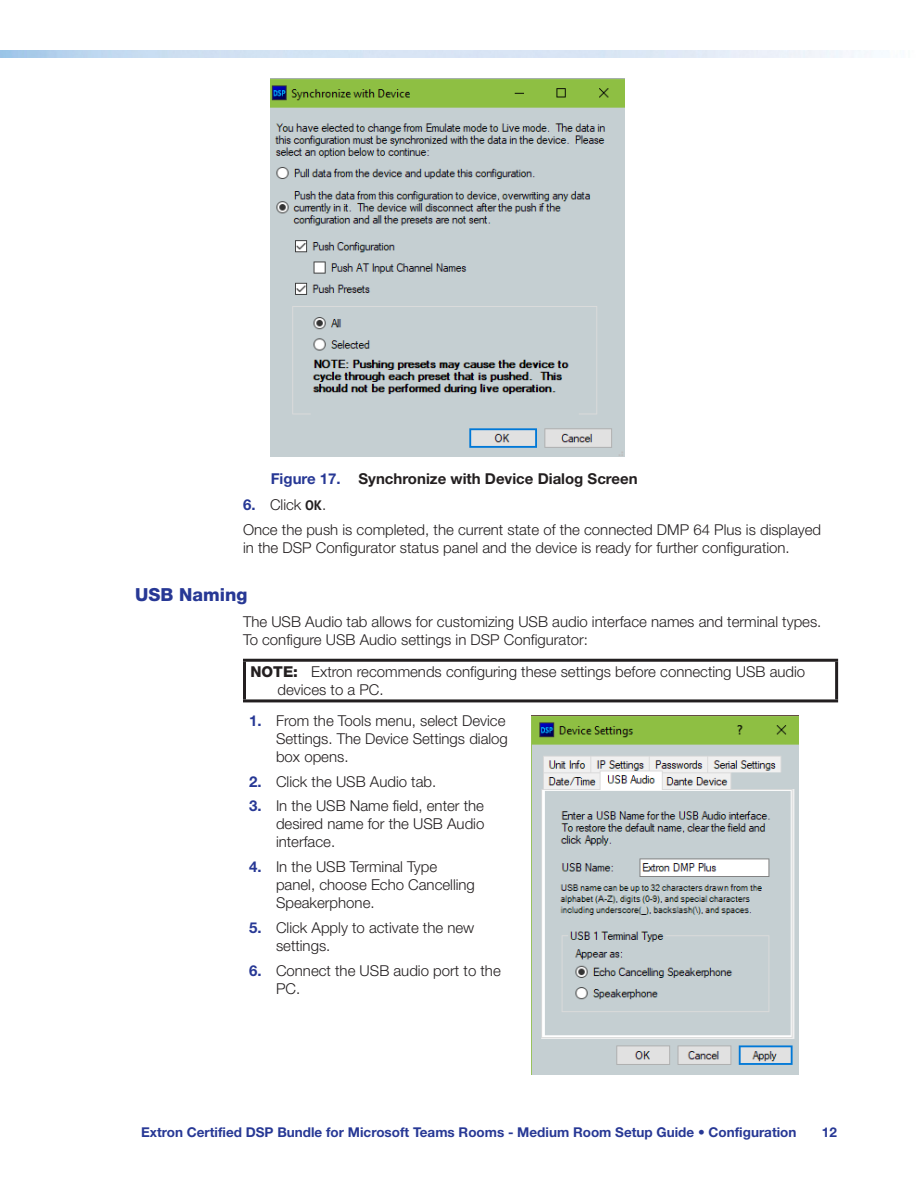
<style>
.page{position:relative;width:918px;height:1188px;background:#fff}
.page>*{position:absolute;margin:0;border:0;box-sizing:border-box;transform-origin:0 0}
.Heading_2{font:800 18px "Helvetica Neue LT Std";color:#273895}
.Body{font:300 15px/18px "Helvetica Neue LT Std";color:#231f20}
.All_UL_Notations{font:300 15px/18px "Helvetica Neue LT Std";color:#231f20}
.t1{font:700 15px "Helvetica Neue LT Std";color:#231f20}
.t2{font:700 13.5px "Helvetica Neue LT Std";color:#273895}
.s1{color:#273895}
.s2{font-weight:700;color:#273895}
.s3{font-family:"Consolas";font-weight:700}
.s4{font-weight:800}
</style>
<div class="page">
<img style="left:270px;top:78px;width:354px;height:378px">
<hr style="left:243px;top:659px;width:595px;height:3px;background:#231f20">
<hr style="left:243px;top:662px;width:3px;height:37px;background:#231f20">
<hr style="left:835px;top:662px;width:3px;height:37px;background:#231f20">
<hr style="left:243px;top:699px;width:595px;height:3px;background:#231f20">
<img style="left:531px;top:715px;width:268px;height:360px">
<p class="t1" style="left:271px;top:469px;width:368px"><span class="s1">Figure 17.</span> Synchronize with Device Dialog Screen</p>
<p class="Body" style="left:243px;top:495px;width:85px"><span class="s2">6.</span> Click <span class="s3">OK</span>.</p>
<p class="Body" style="left:243px;top:520px;width:580px">Once the push is completed, the current state of the connected DMP 64 Plus is displayed in the DSP Configurator status panel and the device is ready for further configuration.</p>
<p class="Heading_2" style="left:135px;top:584px;width:114px">USB Naming</p>
<p class="Body" style="left:243px;top:613px;width:580px">The USB Audio tab allows for customizing USB audio interface names and terminal types.<br>To configure USB Audio settings in DSP Configurator:</p>
<p class="All_UL_Notations" style="left:278px;top:662px;width:529px;text-indent:-27px"><span class="s4">NOTE:</span> Extron recommends configuring these settings before connecting USB audio devices to a PC.</p>
<p class="Body" style="left:276px;top:711px;width:234px;text-indent:-27px"><span class="s2">1.</span> From the Tools menu, select Device<br>Settings. The Device Settings dialog box opens.</p>
<p class="Body" style="left:249px;top:772px;width:189px"><span class="s2">2.</span> Click the USB Audio tab.</p>
<p class="Body" style="left:276px;top:797px;width:210px;text-align:justify;text-indent:-27px"><span class="s2">3.</span> In the USB Name field, enter the desired name for the USB Audio interface.</p>
<p class="Body" style="left:276px;top:858px;width:200px;text-indent:-27px"><span class="s2">4.</span> In the USB Terminal Type panel, choose Echo Cancelling<br>Speakerphone.</p>
<p class="Body" style="left:276px;top:918px;width:200px;text-indent:-27px"><span class="s2">5.</span> Click Apply to activate the new settings.</p>
<p class="Body" style="left:276px;top:961px;width:226px;text-indent:-27px"><span class="s2">6.</span> Connect the USB audio port to the<br>PC.</p>
<p class="t2" style="left:141px;top:1124px;width:657px">Extron Certified DSP Bundle for Microsoft Teams Rooms - Medium Room Setup Guide • Configuration</p>
<p class="t2" style="left:822px;top:1124px;width:17px">12</p>
</div>
